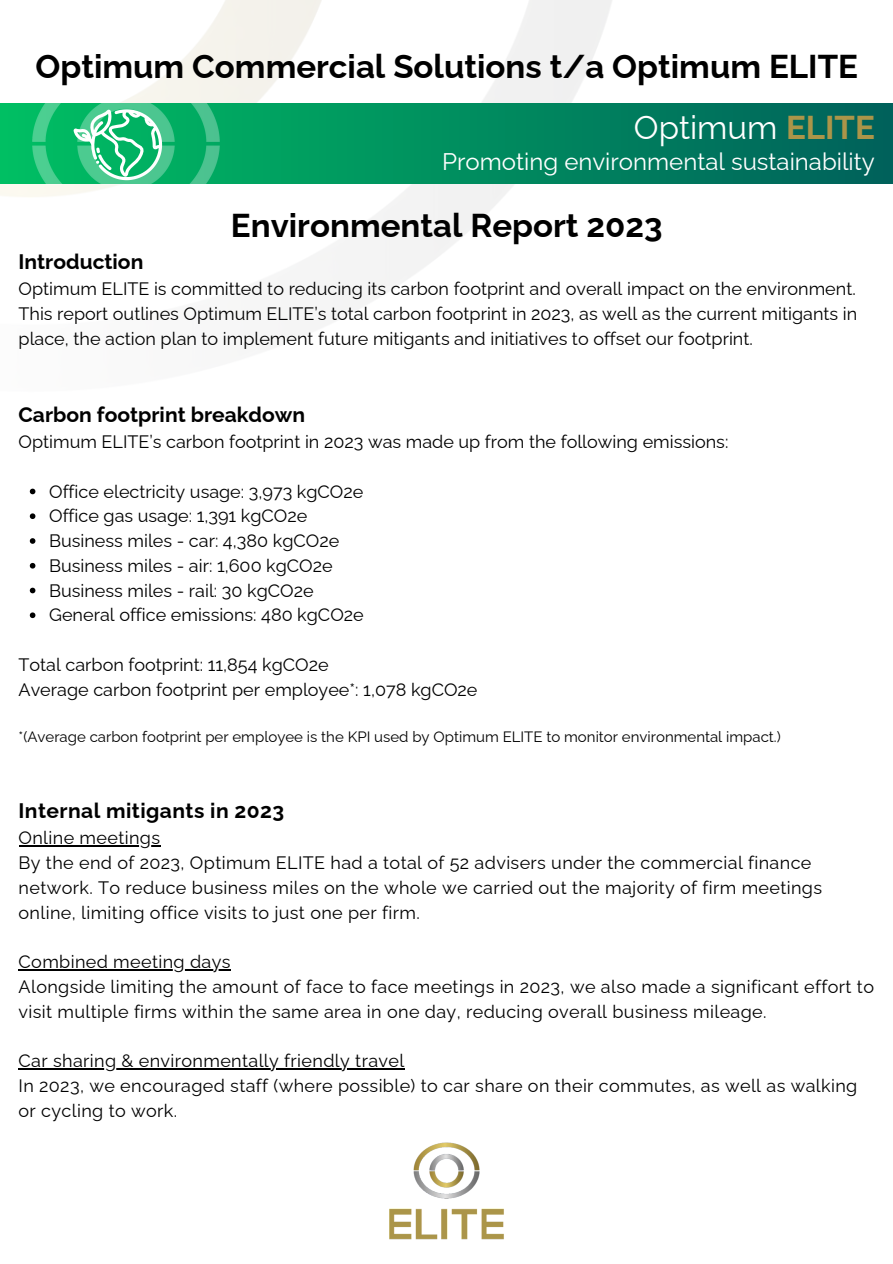
<style>
.page{position:relative;width:893px;height:1264px;background:#fff}
.page>*{position:absolute;margin:0;border:0;box-sizing:border-box;transform-origin:0 0}
.t1{font:700 33px "Raleway";color:#000}
.t2{font:33px "Raleway";color:#fff}
.t3{font:24px "Raleway";color:#fff}
.t4{font:700 21px "Raleway";color:#000}
.t5{font:700 21px "Raleway";letter-spacing:.02em;color:#000}
.t6{font:18px/24.8px "Raleway";letter-spacing:.02em;color:#000}
.t7{font:18px/24.8px "Raleway";color:#000}
.t8{font:15px "Raleway";color:#000}
.s1{font-weight:700;color:#ab9549}
</style>
<div class="page">
<svg style="left:30px;top:488px;width:5px;height:6px"></svg>
<svg style="left:30px;top:513px;width:5px;height:6px"></svg>
<svg style="left:30px;top:538px;width:5px;height:6px"></svg>
<svg style="left:30px;top:563px;width:5px;height:5px"></svg>
<svg style="left:30px;top:587px;width:5px;height:6px"></svg>
<svg style="left:30px;top:612px;width:5px;height:6px"></svg>
<hr style="left:19px;top:845px;width:141px;height:1px;background:#000">
<hr style="left:19px;top:969px;width:212px;height:1px;background:#000">
<hr style="left:19px;top:1068px;width:385px;height:1px;background:#000">
<img style="left:389px;top:1142px;width:115px;height:97px">
<svg style="left:0;top:103px;width:892px;height:81px;background:#00865e"></svg>
<img style="left:31px;top:103px;width:195px;height:81px">
<svg style="left:74px;top:109px;width:88px;height:71px"></svg>
<h3 class="t1" style="left:35px;top:47px;width:823px">Optimum Commercial Solutions t/a Optimum ELITE</h3>
<h3 class="t2" style="left:634px;top:108px;width:242px">Optimum <span class="s1">ELITE</span></h3>
<h3 class="t3" style="left:442px;top:147px;width:434px">Promoting environmental sustainability</h3>
<p class="t1" style="left:231px;top:205px;width:433px">Environmental Report 2023</p>
<p class="t4" style="left:19px;top:249px;width:126px">Introduction</p>
<p class="t6" style="left:19px;top:276px;width:840px;text-align:justify">Optimum ELITE is committed to reducing its carbon footprint and overall impact on the environment.<br>This report outlines Optimum ELITE’s total carbon footprint in 2023, as well as the current mitigants in place, the action plan to implement future mitigants and initiatives to offset our footprint.</p>
<p class="t4" style="left:19px;top:402px;width:288px">Carbon footprint breakdown</p>
<p class="t7" style="left:19px;top:429px;width:711px">Optimum ELITE’s carbon footprint in 2023 was made up from the following emissions:</p>
<h1 class="t7" style="left:49px;top:479px;width:316px">Office electricity usage: 3,973 kgCO2e</h1>
<p class="t7" style="left:49px;top:503px;width:260px">Office gas usage: 1,391 kgCO2e</p>
<h2 class="t7" style="left:49px;top:528px;width:291px">Business miles - car: 4,380 kgCO2e</h2>
<h3 class="t7" style="left:49px;top:553px;width:285px">Business miles - air: 1,600 kgCO2e</h3>
<h3 class="t7" style="left:49px;top:578px;width:266px">Business miles - rail: 30 kgCO2e</h3>
<h3 class="t7" style="left:49px;top:602px;width:316px">General office emissions: 480 kgCO2e</h3>
<h3 class="t7" style="left:19px;top:652px;width:460px">Total carbon footprint: 11,854 kgCO2e<br>Average carbon footprint per employee*: 1,078 kgCO2e</h3>
<h3 class="t8" style="left:19px;top:727px;width:763px">*(Average carbon footprint per employee is the KPI used by Optimum ELITE to monitor environmental impact.)</h3>
<h3 class="t5" style="left:19px;top:798px;width:267px">Internal mitigants in 2023</h3>
<h3 class="t6" style="left:19px;top:825px;width:805px">Online meetings<br>By the end of 2023, Optimum ELITE had a total of 52 advisers under the commercial finance network. To reduce business miles on the whole we carried out the majority of firm meetings online, limiting office visits to just one per firm.</h3>
<h3 class="t6" style="left:19px;top:949px;width:856px">Combined meeting days<br>Alongside limiting the amount of face to face meetings in 2023, we also made a significant effort to visit multiple firms within the same area in one day, reducing overall business mileage.</h3>
<h3 class="t6" style="left:19px;top:1048px;width:840px">Car sharing &amp; environmentally friendly travel<br>In 2023, we encouraged staff (where possible) to car share on their commutes, as well as walking or cycling to work.</h3>
</div>
